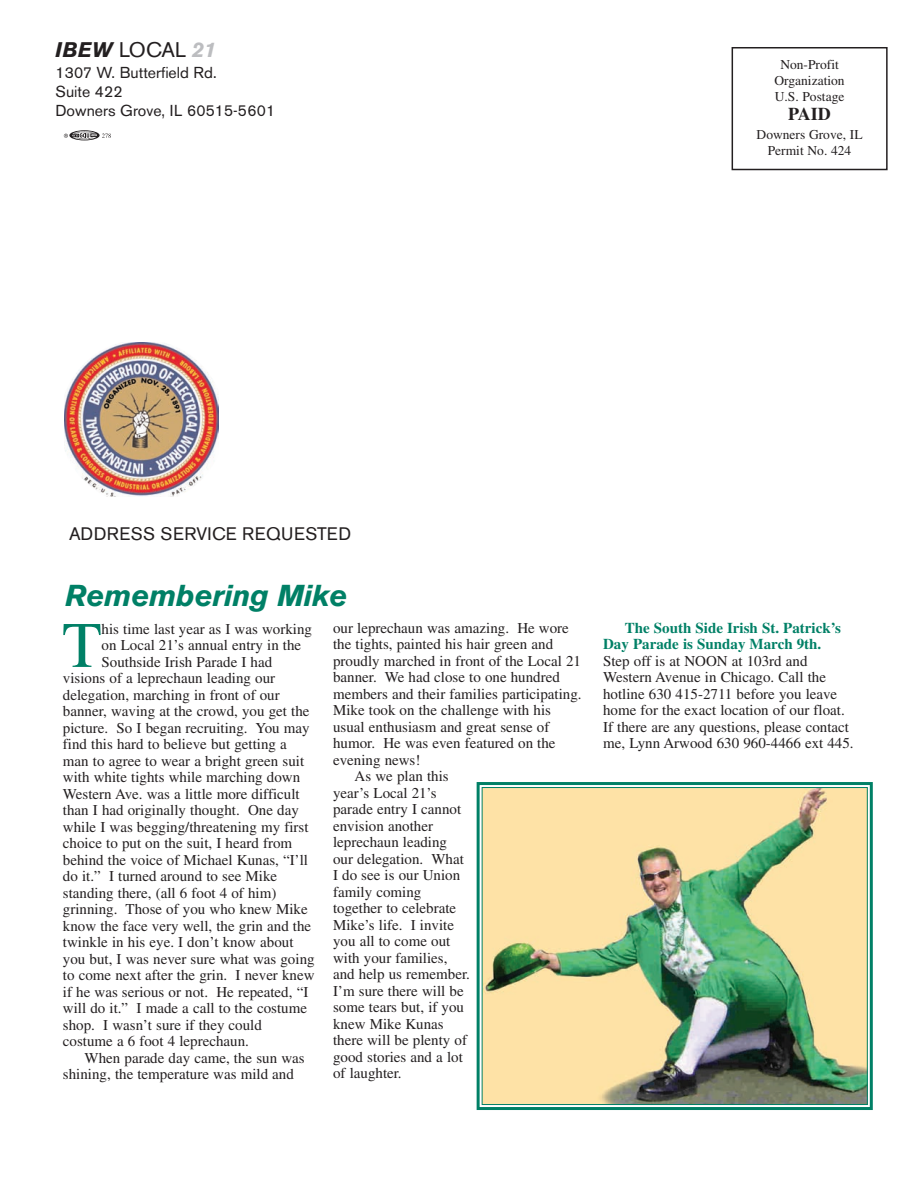
<style>
.page{position:relative;width:918px;height:1188px;background:#fff}
.page>*{position:absolute;margin:0;border:0;box-sizing:border-box;transform-origin:0 0}
.t1{font:64.8px "Times";color:#008066}
.t2{font:italic 700 30px "Akzidenz Grotesk BE";letter-spacing:-.01em;color:#008066}
.t3{font:21px "Akzidenz Grotesk BE";letter-spacing:-.01em;color:#231f20}
.t4{font:18px "Akzidenz Grotesk BE";letter-spacing:.02em;color:#231f20}
.t5{font:700 18px "Times";color:#231f20}
.t6{font:15.75px/18.9px "Akzidenz Grotesk BE";color:#231f20}
.t7{font:15px/16.5px "Times";color:#231f20}
.t8{font:700 15px/16.5px "Times";color:#008066}
.t9{font:13.5px/16.2px "Times";color:#231f20;text-align:center}
.s1{font-weight:700;font-style:italic}
.s2{font-weight:700;font-style:italic;color:#bcbdc0}
</style>
<div class="page">
<div style="left:732px;top:47px;width:156px;height:123px;border:2px solid #231f20"></div>
<svg style="left:64px;top:130px;width:47px;height:10px"></svg>
<img style="left:64px;top:342px;width:154px;height:154px">
<img style="left:484px;top:789px;width:382px;height:314px">
<div style="left:477px;top:782px;width:396px;height:328px;border:3px solid #008066"></div>
<div style="left:482px;top:787px;width:386px;height:318px;border:1px solid #008066"></div>
<h3 class="t3" style="left:56px;top:42px;width:162px"><span class="s1">IBEW</span> LOCAL <span class="s2">21</span></h3>
<p class="t6" style="left:56px;top:65px;width:221px">1307 W. Butterfield Rd.<br>Suite 422<br>Downers Grove, IL 60515-5601</p>
<p class="t9" style="left:774px;top:57px;width:72px">Non-Profit<br>Organization<br>U.S. Postage</p>
<p class="t5" style="left:788px;top:108px;width:44px">PAID</p>
<p class="t9" style="left:757px;top:128px;width:108px">Downers Grove, IL<br>Permit No. 424</p>
<p class="t4" style="left:69px;top:527px;width:284px">ADDRESS SERVICE REQUESTED</p>
<h2 class="t2" style="left:65px;top:583px;width:284px">Remembering Mike</h2>
<h1 class="t1" style="left:62px;top:623px;width:41px">T</h1>
<p class="t7" style="left:102px;top:622px;width:212px">his time last year as I was working</p>
<p class="t7" style="left:102px;top:639px;width:201px">on Local 21’s annual entry in the</p>
<p class="t7" style="left:102px;top:655px;width:172px">Southside Irish Parade I had</p>
<p class="t7" style="left:63px;top:672px;width:214px">visions of a leprechaun leading our</p>
<p class="t7" style="left:63px;top:688px;width:218px">delegation, marching in front of our</p>
<p class="t7" style="left:63px;top:705px;width:248px">banner, waving at the crowd, you get the</p>
<p class="t7" style="left:63px;top:721px;width:248px">picture. So I began recruiting. You may</p>
<p class="t7" style="left:63px;top:738px;width:225px">find this hard to believe but getting a</p>
<p class="t7" style="left:63px;top:754px;width:243px">man to agree to wear a bright green suit</p>
<p class="t7" style="left:63px;top:771px;width:239px">with white tights while marching down</p>
<p class="t7" style="left:63px;top:787px;width:238px">Western Ave. was a little more difficult</p>
<p class="t7" style="left:63px;top:804px;width:237px">than I had originally thought. One day</p>
<p class="t7" style="left:63px;top:820px;width:247px">while I was begging/threatening my first</p>
<p class="t7" style="left:63px;top:837px;width:231px">choice to put on the suit, I heard from</p>
<p class="t7" style="left:63px;top:853px;width:247px">behind the voice of Michael Kunas, “I’ll</p>
<p class="t7" style="left:63px;top:870px;width:216px">do it.” I turned around to see Mike</p>
<p class="t7" style="left:63px;top:886px;width:215px">standing there, (all 6 foot 4 of him)</p>
<p class="t7" style="left:63px;top:903px;width:246px">grinning. Those of you who knew Mike</p>
<p class="t7" style="left:63px;top:919px;width:250px">know the face very well, the grin and the</p>
<p class="t7" style="left:63px;top:936px;width:232px">twinkle in his eye. I don’t know about</p>
<p class="t7" style="left:63px;top:952px;width:253px">you but, I was never sure what was going</p>
<p class="t7" style="left:63px;top:969px;width:253px">to come next after the grin. I never knew</p>
<p class="t7" style="left:63px;top:985px;width:247px">if he was serious or not. He repeated, “I</p>
<p class="t7" style="left:63px;top:1002px;width:246px">will do it.” I made a call to the costume</p>
<p class="t7" style="left:63px;top:1018px;width:200px">shop. I wasn’t sure if they could</p>
<p class="t7" style="left:63px;top:1035px;width:188px">costume a 6 foot 4 leprechaun.</p>
<p class="t7" style="left:85px;top:1051px;width:222px">When parade day came, the sun was</p>
<p class="t7" style="left:63px;top:1068px;width:233px">shining, the temperature was mild and</p>
<p class="t7" style="left:333px;top:621px;width:237px">our leprechaun was amazing. He wore</p>
<p class="t7" style="left:333px;top:638px;width:222px">the tights, painted his hair green and</p>
<p class="t7" style="left:333px;top:654px;width:249px">proudly marched in front of the Local 21</p>
<p class="t7" style="left:333px;top:671px;width:228px">banner. We had close to one hundred</p>
<p class="t7" style="left:333px;top:687px;width:250px">members and their families participating.</p>
<p class="t7" style="left:333px;top:704px;width:220px">Mike took on the challenge with his</p>
<p class="t7" style="left:333px;top:720px;width:218px">usual enthusiasm and great sense of</p>
<p class="t7" style="left:333px;top:737px;width:224px">humor. He was even featured on the</p>
<p class="t7" style="left:333px;top:753px;width:89px">evening news!</p>
<p class="t7" style="left:355px;top:770px;width:96px">As we plan this</p>
<p class="t7" style="left:333px;top:786px;width:105px">year’s Local 21’s</p>
<p class="t7" style="left:333px;top:803px;width:130px">parade entry I cannot</p>
<p class="t7" style="left:333px;top:819px;width:101px">envision another</p>
<p class="t7" style="left:333px;top:836px;width:116px">leprechaun leading</p>
<p class="t7" style="left:333px;top:852px;width:132px">our delegation. What</p>
<p class="t7" style="left:333px;top:869px;width:129px">I do see is our Union</p>
<p class="t7" style="left:333px;top:885px;width:90px">family coming</p>
<p class="t7" style="left:333px;top:902px;width:125px">together to celebrate</p>
<p class="t7" style="left:333px;top:918px;width:123px">Mike’s life. I invite</p>
<p class="t7" style="left:333px;top:935px;width:119px">you all to come out</p>
<p class="t7" style="left:333px;top:951px;width:116px">with your families,</p>
<p class="t7" style="left:333px;top:968px;width:138px">and help us remember.</p>
<p class="t7" style="left:333px;top:984px;width:132px">I’m sure there will be</p>
<p class="t7" style="left:333px;top:1001px;width:133px">some tears but, if you</p>
<p class="t7" style="left:333px;top:1017px;width:112px">knew Mike Kunas</p>
<p class="t7" style="left:333px;top:1034px;width:135px">there will be plenty of</p>
<p class="t7" style="left:333px;top:1050px;width:131px">good stories and a lot</p>
<p class="t7" style="left:333px;top:1067px;width:70px">of laughter.</p>
<p class="t8" style="left:603px;top:621px;width:239px;text-indent:22px">The South Side Irish St. Patrick’s<br>Day Parade is Sunday March 9th.</p>
<p class="t7" style="left:603px;top:654px;width:252px">Step off is at NOON at 103rd and Western Avenue in Chicago. Call the hotline 630 415-2711 before you leave home for the exact location of our float.<br>If there are any questions, please contact me, Lynn Arwood 630 960-4466 ext 445.</p>
</div>
